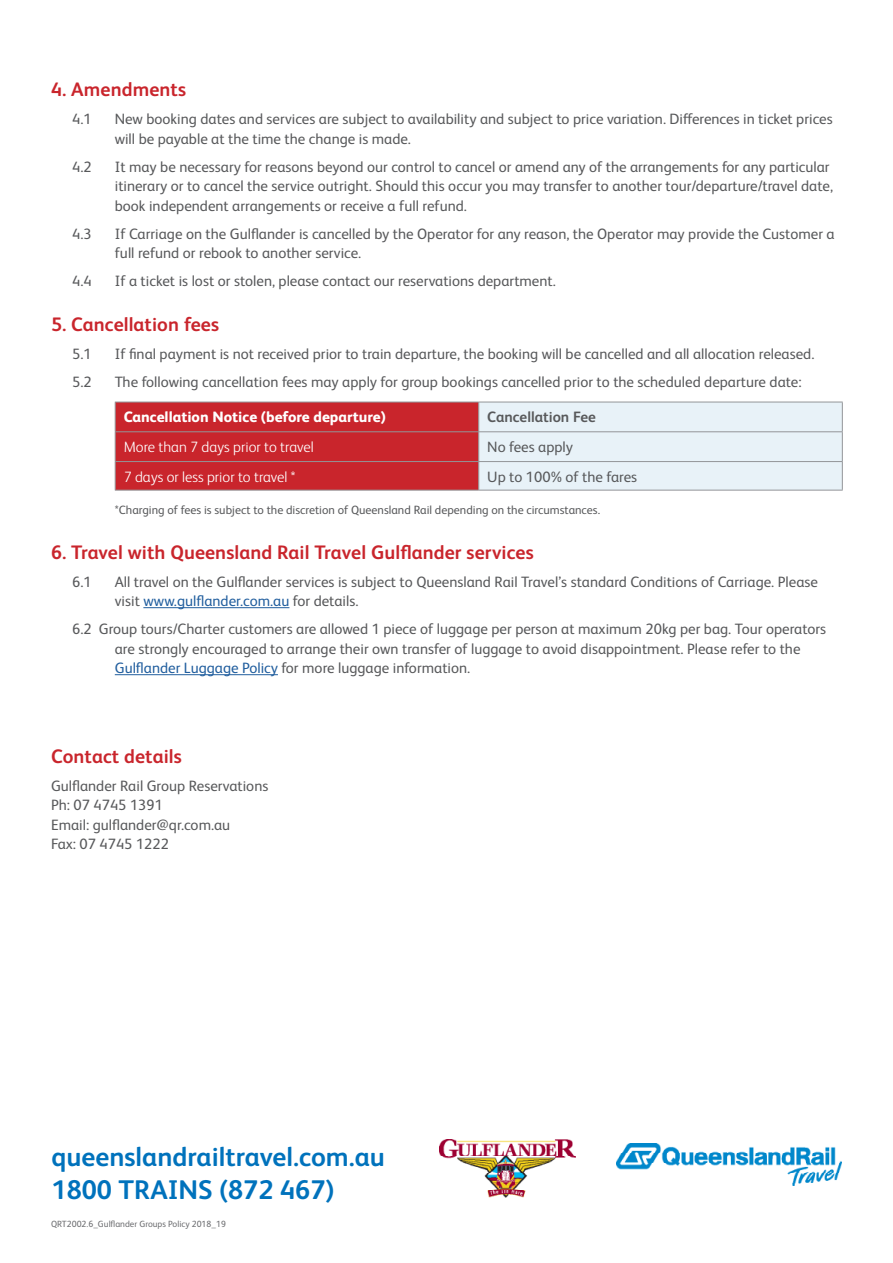
<style>
.page{position:relative;width:893px;height:1263px;background:#fff}
.page>*{position:absolute;margin:0;border:0;box-sizing:border-box;transform-origin:0 0}
.t1{font:700 27px/32.4px "FS Albert Pro";color:#0072bc}
.t2{font:700 19.5px "FS Albert Pro";letter-spacing:.005em;color:#c9252c}
.t3{font:15px/19.5px "FS Albert Pro";color:#58595b}
.t4{font:300 15px "FS Albert Pro";color:#fff}
.t5{font:800 15px "FS Albert Pro";color:#fff}
.t6{font:700 15px "FS Albert Pro";color:#58595b}
.t7{font:12px "FS Albert Pro";color:#58595b}
.t8{font:9px "FS Albert Pro";color:#6d6e71}
.s1{color:#215e9e}
</style>
<div class="page">
<hr style="left:143px;top:607px;width:146px;height:1px;background:#215e9e">
<hr style="left:115px;top:674px;width:163px;height:1px;background:#215e9e">
<svg style="left:115px;top:402px;width:728px;height:88px;background:#d58b92"></svg>
<hr style="left:115px;top:490px;width:364px;height:1px;background:#939598">
<hr style="left:479px;top:490px;width:364px;height:1px;background:#939598">
<img style="left:617px;top:1143px;width:225px;height:42px">
<img style="left:439px;top:1139px;width:137px;height:58px">
<h2 class="t2" style="left:51px;top:76px;width:137px">4. Amendments</h2>
<p class="t3" style="left:72px;top:108px;width:21px">4.1</p>
<p class="t3" style="left:115px;top:108px;width:719px">New booking dates and services are subject to availability and subject to price variation. Differences in ticket prices will be payable at the time the change is made.</p>
<p class="t3" style="left:72px;top:156px;width:21px">4.2</p>
<p class="t3" style="left:115px;top:156px;width:720px">It may be necessary for reasons beyond our control to cancel or amend any of the arrangements for any particular itinerary or to cancel the service outright. Should this occur you may transfer to another tour/departure/travel date, book independent arrangements or receive a full refund.</p>
<p class="t3" style="left:72px;top:223px;width:21px">4.3</p>
<p class="t3" style="left:115px;top:223px;width:721px">If Carriage on the Gulflander is cancelled by the Operator for any reason, the Operator may provide the Customer a full refund or rebook to another service.</p>
<p class="t3" style="left:72px;top:270px;width:21px">4.4</p>
<p class="t3" style="left:115px;top:270px;width:442px">If a ticket is lost or stolen, please contact our reservations department.</p>
<h2 class="t2" style="left:51px;top:311px;width:170px">5. Cancellation fees</h2>
<p class="t3" style="left:72px;top:343px;width:21px">5.1</p>
<p class="t3" style="left:115px;top:343px;width:701px">If final payment is not received prior to train departure, the booking will be cancelled and all allocation released.</p>
<p class="t3" style="left:72px;top:371px;width:21px">5.2</p>
<p class="t3" style="left:115px;top:371px;width:688px">The following cancellation fees may apply for group bookings cancelled prior to the scheduled departure date:</p>
<p class="t5" style="left:124px;top:405px;width:264px">Cancellation Notice (before departure)</p>
<p class="t6" style="left:487px;top:406px;width:110px">Cancellation Fee</p>
<p class="t4" style="left:124px;top:436px;width:191px">More than 7 days prior to travel</p>
<p class="t3" style="left:487px;top:436px;width:87px">No fees apply</p>
<p class="t4" style="left:124px;top:466px;width:173px">7 days or less prior to travel *</p>
<p class="t3" style="left:487px;top:466px;width:152px">Up to 100% of the fares</p>
<p class="t7" style="left:115px;top:501px;width:487px">*Charging of fees is subject to the discretion of Queensland Rail depending on the circumstances.</p>
<h2 class="t2" style="left:51px;top:538px;width:484px">6. Travel with Queensland Rail Travel Gulflander services</h2>
<p class="t3" style="left:72px;top:571px;width:21px">6.1</p>
<p class="t3" style="left:115px;top:571px;width:705px">All travel on the Gulflander services is subject to Queensland Rail Travel’s standard Conditions of Carriage. Please visit <span class="s1">www.gulflander.com.au</span> for details.</p>
<p class="t3" style="left:115px;top:618px;width:713px;text-indent:-43px">6.2 Group tours/Charter customers are allowed 1 piece of luggage per person at maximum 20kg per bag. Tour operators are strongly encouraged to arrange their own transfer of luggage to avoid disappointment. Please refer to the<br><span class="s1">Gulflander Luggage Policy</span> for more luggage information.</p>
<h2 class="t2" style="left:51px;top:742px;width:132px">Contact details</h2>
<p class="t3" style="left:51px;top:774px;width:219px">Gulflander Rail Group Reservations<br>Ph: 07 4745 1391<br>Email: gulflander@qr.com.au<br>Fax: 07 4745 1222</p>
<h1 class="t1" style="left:52px;top:1139px;width:335px">queenslandrailtravel.com.au<br>1800 TRAINS (872 467)</h1>
<p class="t8" style="left:51px;top:1218px;width:177px">QRT2002.6_Gulflander Groups Policy 2018_19</p>
</div>
